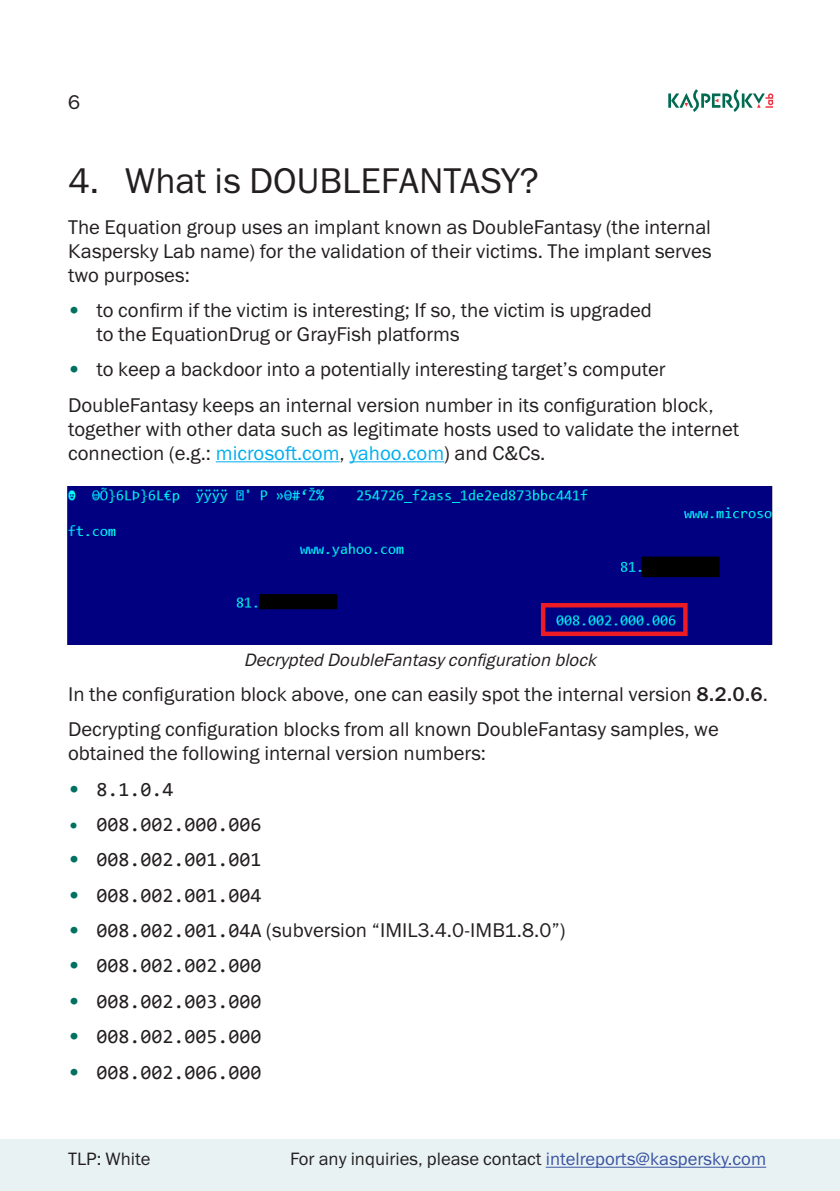
<style>
.page{position:relative;width:840px;height:1191px;background:#fff}
.page>*{position:absolute;margin:0;border:0;box-sizing:border-box;transform-origin:0 0}
.Header_1{font:36px "Lab Gothic";color:#231f20}
.t1{font:20px/24px "Lab Gothic";color:#231f20}
.t2{font:20px "Consolas";color:#231f20}
.t3{font:18px "Lab Gothic";color:#231f20}
.Img{font:italic 18px "Lab Gothic";color:#231f20}
.s1{color:#007161}
.s2{color:#00aeef}
.s3{font-weight:500}
.s4{font-family:"Lab Gothic";color:#007161}
.s5{font-family:"Consolas"}
.s6{color:#3a53a3}
</style>
<div class="page">
<svg style="left:668px;top:89px;width:104px;height:23px"></svg>
<div style="left:0;top:1140px;width:839px;height:51px;background:#e8f2f3"></div>
<hr style="left:545px;top:1166px;width:220px;height:1px;background:#3a53a3">
<hr style="left:216px;top:461px;width:123px;height:1px;background:#00aeef">
<hr style="left:349px;top:461px;width:95px;height:1px;background:#00aeef">
<img style="left:67px;top:486px;width:705px;height:158px">
<p class="t1" style="left:68px;top:91px;width:13px">6</p>
<p class="Header_1" style="left:68px;top:159px;width:472px">4. What is DOUBLEFANTASY?</p>
<p class="t1" style="left:68px;top:215px;width:644px;text-align:justify">The Equation group uses an implant known as DoubleFantasy (the internal Kaspersky Lab name) for the validation of their victims. The implant serves two purposes:</p>
<p class="t1" style="left:96px;top:298px;width:556px;text-indent:-28px"><span class="s1">•</span> to confirm if the victim is interesting; If so, the victim is upgraded to the EquationDrug or GrayFish platforms</p>
<p class="t1" style="left:68px;top:357px;width:598px"><span class="s1">•</span> to keep a backdoor into a potentially interesting target’s computer</p>
<p class="t1" style="left:68px;top:393px;width:672px">DoubleFantasy keeps an internal version number in its configuration block, together with other data such as legitimate hosts used to validate the internet connection (e.g.: <span class="s2">microsoft.com</span>, <span class="s2">yahoo.com</span>) and C&amp;Cs.</p>
<p class="Img" style="left:243px;top:648px;width:358px">Decrypted DoubleFantasyconfiguration block</p>
<p class="t1" style="left:68px;top:682px;width:701px">In the configuration block above, one can easily spot the internal version <span class="s3">8.2.0.6</span>.</p>
<p class="t1" style="left:68px;top:717px;width:651px">Decrypting configuration blocks from all known DoubleFantasy samples, we obtained the following internal version numbers:</p>
<p class="t2" style="left:68px;top:776px;width:107px"><span class="s4">•</span> 8.1.0.4</p>
<p class="t2" style="left:68px;top:812px;width:195px"><span class="s1">•</span> 008.002.000.006</p>
<p class="t2" style="left:68px;top:847px;width:195px"><span class="s4">•</span> 008.002.001.001</p>
<p class="t2" style="left:68px;top:882px;width:195px"><span class="s4">•</span> 008.002.001.004</p>
<p class="t1" style="left:68px;top:918px;width:498px"><span class="s1">•</span> <span class="s5">008.002.001.04A</span> (subversion “IMIL3.4.0-IMB1.8.0”)</p>
<p class="t2" style="left:68px;top:953px;width:195px"><span class="s4">•</span> 008.002.002.000</p>
<p class="t2" style="left:68px;top:988px;width:195px"><span class="s4">•</span> 008.002.003.000</p>
<p class="t2" style="left:68px;top:1024px;width:195px"><span class="s4">•</span> 008.002.005.000</p>
<p class="t2" style="left:68px;top:1059px;width:195px"><span class="s4">•</span> 008.002.006.000</p>
<p class="t3" style="left:68px;top:1148px;width:84px">TLP: White</p>
<p class="t3" style="left:290px;top:1148px;width:477px">For any inquiries, please contact <span class="s6">intelreports@kaspersky.com</span></p>
</div>
